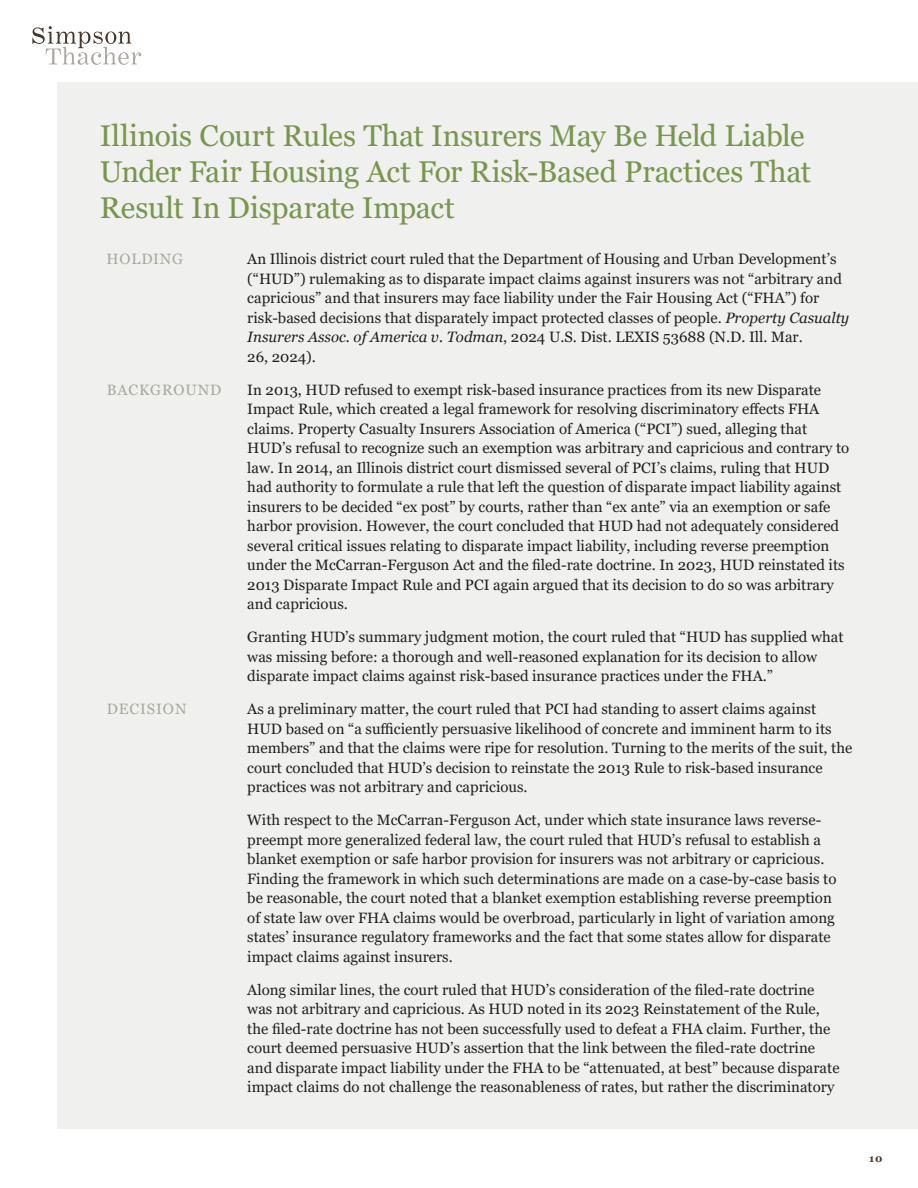
<style>
.page{position:relative;width:918px;height:1188px;background:#fff}
.page>*{position:absolute;margin:0;border:0;box-sizing:border-box;transform-origin:0 0}
.ILA_2023_Title{font:30px/36px "Georgia";letter-spacing:-.005em;color:#78964d}
.Standard_Text{font:15px/19.5px "Georgia";color:#231f20}
.Section_Head{font:15px "Georgia";letter-spacing:.06em;color:#aaa79f}
.t1{font:700 10.5px "Georgia";color:#483629}
.s1{font-style:italic}
</style>
<div class="page">
<svg style="left:32px;top:26px;width:109px;height:39px"></svg>
<div style="left:57px;top:82px;width:861px;height:1047px;background:#f0f1ee"></div>
<p class="ILA_2023_Title" style="left:100px;top:118px;width:713px">Illinois Court Rules That Insurers May Be Held Liable<br>Under Fair Housing Act For Risk-Based Practices That<br>Result In Disparate Impact</p>
<p class="Section_Head" style="left:107px;top:250px;width:78px">HOLDING</p>
<p class="Standard_Text" style="left:247px;top:250px;width:603px">An Illinois district court ruled that the Department of Housing and Urban Development’s (“HUD”) rulemaking as to disparate impact claims against insurers was not “arbitrary and capricious” and that insurers may face liability under the Fair Housing Act (“FHA”) for risk-based decisions that disparately impact protected classes of people. <span class="s1">Property Casualty Insurers Assoc. of America v. Todman</span>, 2024 U.S. Dist. LEXIS 53688 (N.D. Ill. Mar.<br>26, 2024).</p>
<p class="Section_Head" style="left:107px;top:381px;width:116px">BACKGROUND</p>
<p class="Standard_Text" style="left:247px;top:380px;width:604px">In 2013, HUD refused to exempt risk-based insurance practices from its new Disparate Impact Rule, which created a legal framework for resolving discriminatory effects FHA claims. Property Casualty Insurers Association of America (“PCI”) sued, alleging that HUD’s refusal to recognize such an exemption was arbitrary and capricious and contrary to law. In 2014, an Illinois district court dismissed several of PCI’s claims, ruling that HUD had authority to formulate a rule that left the question of disparate impact liability against insurers to be decided “ex post” by courts, rather than “ex ante” via an exemption or safe harbor provision. However, the court concluded that HUD had not adequately considered several critical issues relating to disparate impact liability, including reverse preemption under the McCarran-Ferguson Act and the filed-rate doctrine. In 2023, HUD reinstated its 2013 Disparate Impact Rule and PCI again argued that its decision to do so was arbitrary and capricious.</p>
<p class="Standard_Text" style="left:247px;top:628px;width:598px">Granting HUD’s summary judgment motion, the court ruled that “HUD has supplied what was missing before: a thorough and well-reasoned explanation for its decision to allow disparate impact claims against risk-based insurance practices under the FHA.”</p>
<p class="Section_Head" style="left:107px;top:700px;width:81px">DECISION</p>
<p class="Standard_Text" style="left:247px;top:700px;width:607px">As a preliminary matter, the court ruled that PCI had standing to assert claims against HUD based on “a sufficiently persuasive likelihood of concrete and imminent harm to its members” and that the claims were ripe for resolution. Turning to the merits of the suit, the court concluded that HUD’s decision to reinstate the 2013 Rule to risk-based insurance practices was not arbitrary and capricious.</p>
<p class="Standard_Text" style="left:247px;top:811px;width:591px">With respect to the McCarran-Ferguson Act, under which state insurance laws reverse&shy;preempt more generalized federal law, the court ruled that HUD’s refusal to establish a blanket exemption or safe harbor provision for insurers was not arbitrary or capricious.<br>Finding the framework in which such determinations are made on a case-by-case basis to be reasonable, the court noted that a blanket exemption establishing reverse preemption of state law over FHA claims would be overbroad, particularly in light of variation among states’ insurance regulatory frameworks and the fact that some states allow for disparate impact claims against insurers.</p>
<p class="Standard_Text" style="left:247px;top:980px;width:594px">Along similar lines, the court ruled that HUD’s consideration of the filed-rate doctrine was not arbitrary and capricious. As HUD noted in its 2023 Reinstatement of the Rule, the filed-rate doctrine has not been successfully used to defeat a FHA claim. Further, the court deemed persuasive HUD’s assertion that the link between the filed-rate doctrine and disparate impact liability under the FHA to be “attenuated, at best” because disparate impact claims do not challenge the reasonableness of rates, but rather the discriminatory</p>
<p class="t1" style="left:869px;top:1152px;width:15px">10</p>
</div>
